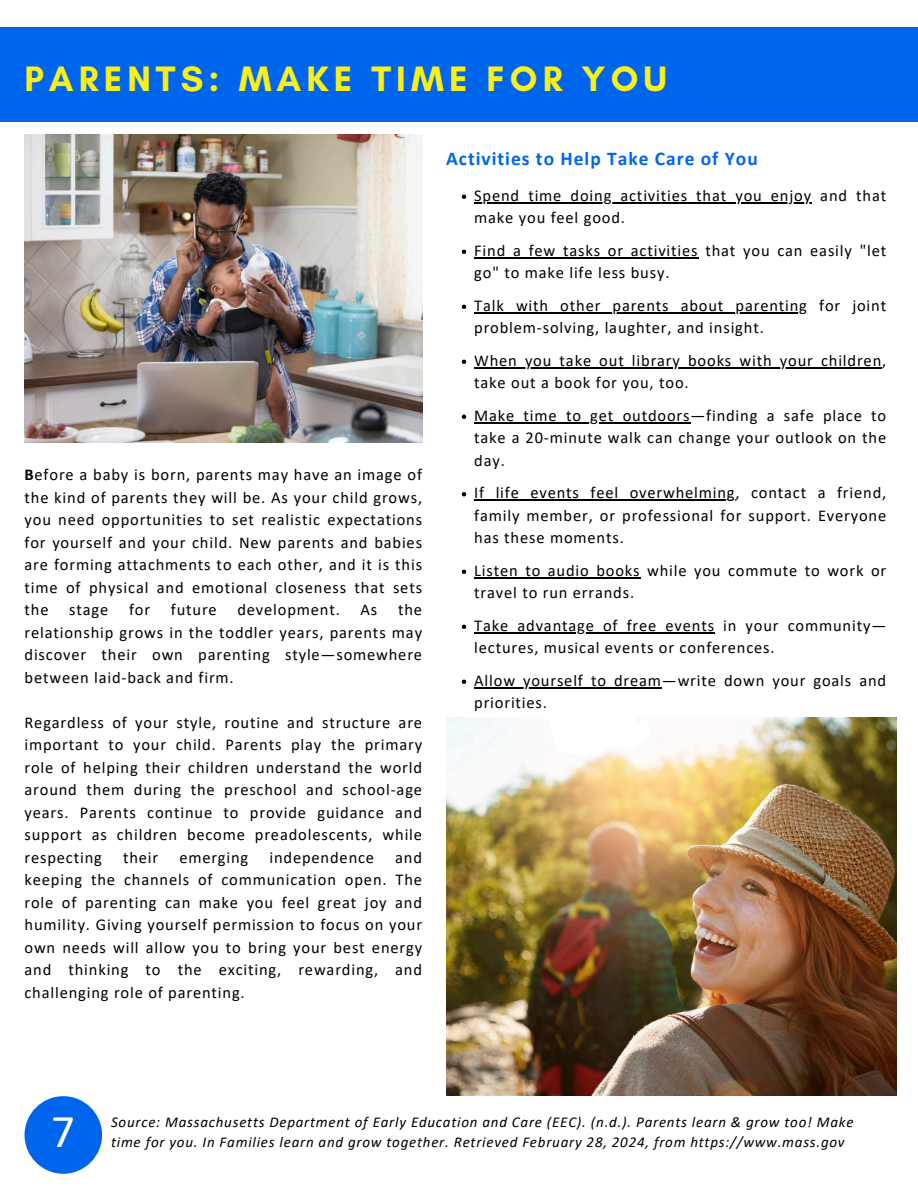
<style>
.page{position:relative;width:918px;height:1188px;background:#fff}
.page>*{position:absolute;margin:0;border:0;box-sizing:border-box;transform-origin:0 0}
.t1{font:47.25px "Calibri";color:#fff}
.t2{font:700 36px "Glacial Indifference";letter-spacing:.14em;color:#f8ef1b}
.t3{font:700 19.5px "Calibri";letter-spacing:.05em;color:#0065ed}
.t4{font:16.5px/22.5px "Calibri";letter-spacing:.05em;color:#020202}
.t5{font:italic 15px/20.2px "Calibri";letter-spacing:.05em;color:#000}
.s1{font-weight:700}
</style>
<div class="page">
<div style="left:25px;top:1096px;width:77px;height:78px;background:#0065ed;border-radius:50%"></div>
<img style="left:25px;top:134px;width:398px;height:308px">
<div style="left:0;top:0;width:918px;height:121px;background:#0065ed"></div>
<div style="left:0;top:0;width:918px;height:27px;background:#fff"></div>
<img style="left:446px;top:718px;width:450px;height:378px">
<svg style="left:462px;top:195px;width:4px;height:4px"></svg>
<hr style="left:474px;top:202px;width:338px;height:1px;background:#020202">
<svg style="left:462px;top:250px;width:4px;height:4px"></svg>
<hr style="left:474px;top:257px;width:225px;height:1px;background:#020202">
<svg style="left:462px;top:305px;width:4px;height:4px"></svg>
<hr style="left:474px;top:312px;width:334px;height:1px;background:#020202">
<svg style="left:462px;top:360px;width:4px;height:4px"></svg>
<hr style="left:474px;top:367px;width:408px;height:1px;background:#020202">
<svg style="left:462px;top:415px;width:4px;height:4px"></svg>
<hr style="left:474px;top:422px;width:216px;height:1px;background:#020202">
<svg style="left:462px;top:492px;width:4px;height:4px"></svg>
<hr style="left:474px;top:500px;width:262px;height:1px;background:#020202">
<svg style="left:462px;top:570px;width:4px;height:4px"></svg>
<hr style="left:474px;top:577px;width:166px;height:1px;background:#020202">
<svg style="left:462px;top:625px;width:4px;height:4px"></svg>
<hr style="left:474px;top:632px;width:241px;height:1px;background:#020202">
<svg style="left:462px;top:680px;width:4px;height:4px"></svg>
<hr style="left:474px;top:687px;width:188px;height:1px;background:#020202">
<p class="t2" style="left:25px;top:57px;width:644px">PARENTS: MAKE TIME FOR YOU</p>
<p class="t4" style="left:25px;top:465px;width:399px;text-align:justify"><span class="s1">B</span>efore a baby is born, parents may have an image of the kind of parents they will be. As your child grows, you need opportunities to set realistic expectations for yourself and your child. New parents and babies are forming attachments to each other, and it is this time of physical and emotional closeness that sets the</p>
<p class="t4" style="left:69px;top:600px;width:41px">stage</p>
<p class="t4" style="left:129px;top:600px;width:23px">for</p>
<p class="t4" style="left:171px;top:600px;width:47px">future</p>
<p class="t4" style="left:237px;top:600px;width:104px">development.</p>
<p class="t4" style="left:361px;top:600px;width:18px">As</p>
<p class="t4" style="left:25px;top:600px;width:399px;text-align:justify;text-indent:374px">the relationship grows in the toddler years, parents may discover their own parenting style—somewhere between laid-back and firm.</p>
<h1 class="t4" style="left:25px;top:712px;width:399px;text-align:justify">Regardless of your style, routine and structure are important to your child. Parents play the primary role of helping their children understand the world around them during the preschool and school-age years. Parents continue to provide guidance and support as children become preadolescents, while respecting</h1>
<h1 class="t4" style="left:123px;top:847px;width:37px">their</h1>
<h1 class="t4" style="left:179px;top:847px;width:71px">emerging</h1>
<h1 class="t4" style="left:270px;top:847px;width:106px">independence</h1>
<h1 class="t4" style="left:25px;top:847px;width:399px;text-align:justify;text-indent:371px">and keeping the channels of communication open. The role of parenting can make you feel great joy and humility. Giving yourself permission to focus on your own needs will allow you to bring your best energy and thinking to the exciting, rewarding, and challenging role of parenting.</h1>
<p class="t3" style="left:446px;top:150px;width:313px">Activities to Help Take Care of You</p>
<h2 class="t4" style="left:474px;top:185px;width:414px">Spend time doing activities that you enjoy and that make you feel good.</h2>
<p class="t4" style="left:474px;top:240px;width:414px">Find a few tasks or activities that you can easily "let go" to make life less busy.</p>
<p class="t4" style="left:474px;top:295px;width:414px">Talk with other parents about parenting for joint problem-solving, laughter, and insight.</p>
<p class="t4" style="left:474px;top:350px;width:414px">When you take out library books with your children, take out a book for you, too.</p>
<p class="t4" style="left:474px;top:405px;width:414px;text-align:justify">Make time to get outdoors—finding a safe place to take a 20-minute walk can change your outlook on the day.</p>
<p class="t4" style="left:474px;top:483px;width:414px;text-align:justify">If life events feel overwhelming, contact a friend, family member, or professional for support. Everyone has these moments.</p>
<p class="t4" style="left:474px;top:560px;width:414px">Listen to audio books while you commute to work or travel to run errands.</p>
<p class="t4" style="left:474px;top:615px;width:414px">Take advantage of free events in your community— lectures, musical events or conferences.</p>
<p class="t4" style="left:474px;top:670px;width:414px">Allow yourself to dream—write down your goals and priorities.</p>
<p class="t1" style="left:51px;top:1111px;width:25px">7</p>
<p class="t5" style="left:111px;top:1113px;width:744px">Source: Massachusetts Department of Early Education and Care (EEC). (n.d.). Parents learn &amp; grow too! Make time for you. In Families learn and grow together. Retrieved February 28, 2024, from https://www.mass.gov</p>
</div>
